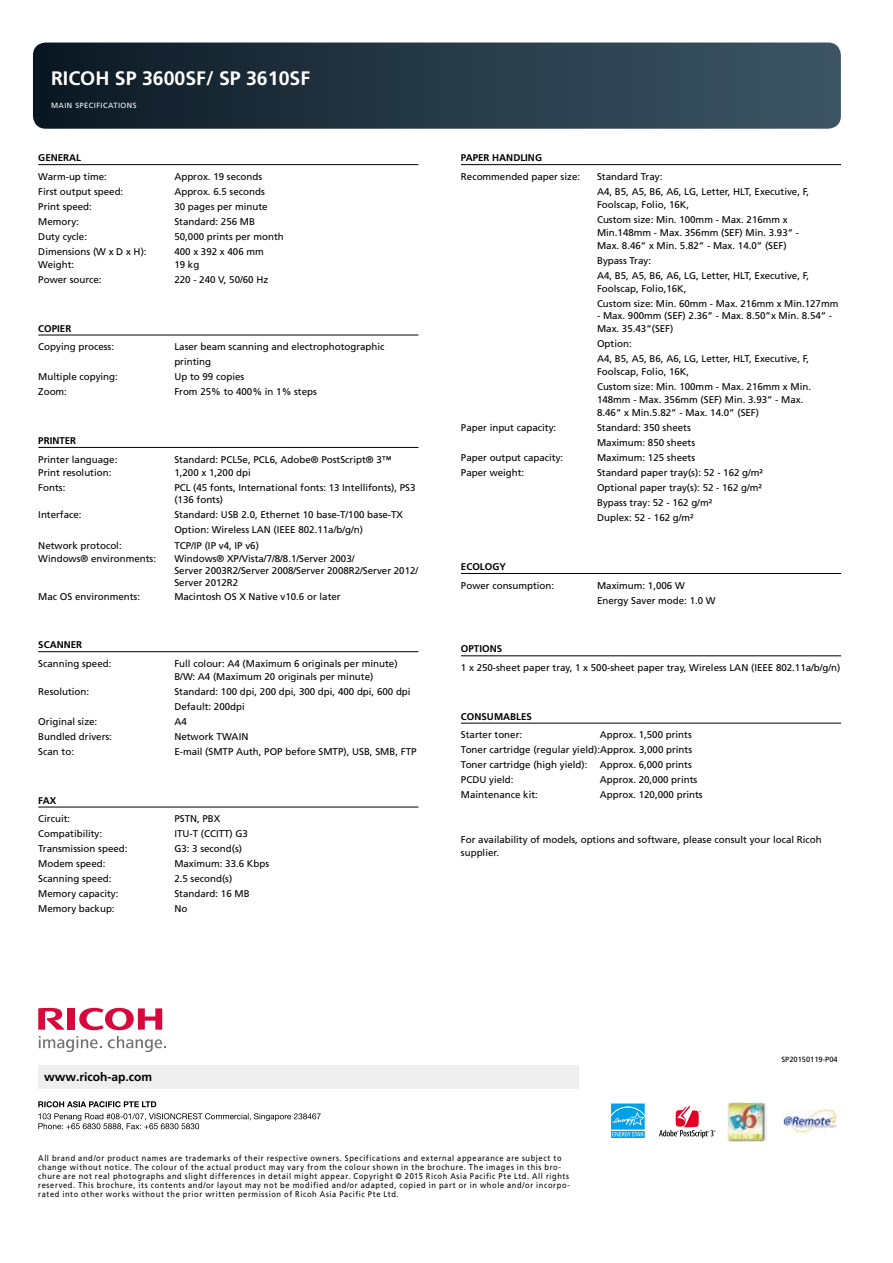
<style>
.page{position:relative;width:893px;height:1263px;background:#fff}
.page>*{position:absolute;margin:0;border:0;box-sizing:border-box;transform-origin:0 0}
.t1{font:700 19.5px "Frutiger LT Std";color:#fff}
.t2{font:700 12px "Frutiger LT Std";color:#000}
.t3{font:9.75px/15px "Frutiger LT Std";color:#000}
.t4{font:700 9.75px "Frutiger LT Std";color:#000}
.t5{font:8.25px/9px "Frutiger LT Std";letter-spacing:.08em;color:#000;scale:.91 1}
.t6{font:7.5px "Frutiger LT Std";letter-spacing:.06em;color:#fff}
.t7{font:7.5px "Frutiger LT Std";color:#000}
</style>
<div class="page">
<svg style="left:611px;top:1103px;width:34px;height:35px"></svg>
<img style="left:728px;top:1103px;width:39px;height:38px">
<svg style="left:659px;top:1106px;width:57px;height:32px"></svg>
<img style="left:784px;top:1109px;width:53px;height:23px">
<div style="left:33px;top:43px;width:808px;height:86px;background:linear-gradient(to right,#0c1924,#3e5666);border-radius:13px"></div>
<hr style="left:38px;top:164px;width:380px;height:1px;background:#000">
<hr style="left:38px;top:335px;width:380px;height:1px;background:#000">
<hr style="left:38px;top:447px;width:380px;height:1px;background:#000">
<hr style="left:38px;top:651px;width:380px;height:1px;background:#000">
<hr style="left:38px;top:807px;width:380px;height:1px;background:#000">
<hr style="left:461px;top:164px;width:380px;height:1px;background:#000">
<hr style="left:461px;top:573px;width:380px;height:1px;background:#000">
<hr style="left:461px;top:655px;width:380px;height:1px;background:#000">
<hr style="left:461px;top:723px;width:380px;height:1px;background:#000">
<div style="left:38px;top:1065px;width:540px;height:23px;background:#efefef"></div>
<svg style="left:38px;top:1113px;width:283px;height:17px"></svg>
<svg style="left:38px;top:1101px;width:118px;height:6px"></svg>
<svg style="left:79px;top:1008px;width:83px;height:22px"></svg>
<div style="left:68px;top:1008px;width:7px;height:22px;background:#d7083b"></div>
<svg style="left:38px;top:1008px;width:27px;height:22px"></svg>
<svg style="left:39px;top:1036px;width:63px;height:16px"></svg>
<svg style="left:108px;top:1036px;width:58px;height:16px"></svg>
<h1 class="t1" style="left:51px;top:67px;width:261px">RICOH SP 3600SF/ SP 3610SF</h1>
<p class="t6" style="left:51px;top:101px;width:87px">MAIN SPECIFICATIONS</p>
<p class="t4" style="left:38px;top:152px;width:44px">GENERAL</p>
<p class="t3" style="left:38px;top:169px;width:70px">Warm-up time:</p>
<p class="t3" style="left:174px;top:169px;width:89px">Approx. 19 seconds</p>
<p class="t3" style="left:38px;top:184px;width:87px">First output speed:</p>
<p class="t3" style="left:174px;top:184px;width:92px">Approx. 6.5 seconds</p>
<p class="t3" style="left:38px;top:199px;width:55px">Print speed:</p>
<p class="t3" style="left:174px;top:199px;width:95px">30 pages per minute</p>
<p class="t3" style="left:38px;top:214px;width:42px">Memory:</p>
<p class="t3" style="left:174px;top:214px;width:82px">Standard: 256 MB</p>
<p class="t3" style="left:38px;top:229px;width:50px">Duty cycle:</p>
<p class="t3" style="left:174px;top:229px;width:111px">50,000 prints per month</p>
<p class="t3" style="left:38px;top:244px;width:110px">Dimensions (W x D x H):</p>
<p class="t3" style="left:174px;top:244px;width:91px">400 x 392 x 406 mm</p>
<p class="t3" style="left:38px;top:257px;width:38px">Weight:</p>
<p class="t3" style="left:174px;top:257px;width:26px">19 kg</p>
<p class="t3" style="left:38px;top:272px;width:65px">Power source:</p>
<p class="t3" style="left:174px;top:272px;width:95px">220 - 240 V, 50/60 Hz</p>
<p class="t4" style="left:38px;top:322px;width:35px">COPIER</p>
<p class="t3" style="left:38px;top:339px;width:77px">Copying process:</p>
<p class="t3" style="left:174px;top:339px;width:212px">Laser beam scanning and electrophotographic printing</p>
<p class="t3" style="left:38px;top:369px;width:81px">Multiple copying:</p>
<p class="t3" style="left:174px;top:369px;width:71px">Up to 99 copies</p>
<p class="t3" style="left:38px;top:384px;width:30px">Zoom:</p>
<p class="t3" style="left:174px;top:384px;width:144px">From 25% to 400% in 1% steps</p>
<p class="t4" style="left:38px;top:435px;width:39px">PRINTER</p>
<p class="t3" style="left:38px;top:452px;width:81px">Printer language:</p>
<p class="t3" style="left:174px;top:452px;width:219px">Standard: PCL5e, PCL6, Adobe® PostScript® 3™</p>
<p class="t3" style="left:38px;top:465px;width:75px">Print resolution:</p>
<p class="t3" style="left:174px;top:465px;width:78px">1,200 x 1,200 dpi</p>
<p class="t3" style="left:38px;top:480px;width:29px">Fonts:</p>
<p class="t3" style="left:174px;top:481px;width:243px;line-height:12.9px">PCL (45 fonts, International fonts: 13 Intellifonts), PS3 (136 fonts)</p>
<p class="t3" style="left:38px;top:508px;width:45px">Interface:</p>
<p class="t3" style="left:174px;top:508px;width:230px">Standard: USB 2.0, Ethernet 10 base-T/100 base-TX<br>Option: Wireless LAN (IEEE 802.11a/b/g/n)</p>
<p class="t3" style="left:38px;top:538px;width:85px">Network protocol:</p>
<p class="t3" style="left:174px;top:538px;width:86px">TCP/IP (IP v4, IP v6)</p>
<p class="t3" style="left:38px;top:551px;width:119px">Windows® environments:</p>
<p class="t3" style="left:174px;top:553px;width:245px;line-height:11.7px">Windows® XP/Vista/7/8/8.1/Server 2003/<br>Server 2003R2/Server 2008/Server 2008R2/Server 2012/<br>Server 2012R2</p>
<p class="t3" style="left:38px;top:589px;width:103px">Mac OS environments:</p>
<p class="t3" style="left:174px;top:589px;width:168px">Macintosh OS X Native v10.6 or later</p>
<p class="t4" style="left:38px;top:639px;width:45px">SCANNER</p>
<p class="t3" style="left:38px;top:656px;width:75px">Scanning speed:</p>
<p class="t3" style="left:174px;top:657px;width:225px;line-height:12.9px">Full colour: A4 (Maximum 6 originals per minute)<br>B/W: A4 (Maximum 20 originals per minute)</p>
<p class="t3" style="left:38px;top:684px;width:52px">Resolution:</p>
<p class="t3" style="left:174px;top:684px;width:238px">Standard: 100 dpi, 200 dpi, 300 dpi, 400 dpi, 600 dpi<br>Default: 200dpi</p>
<p class="t3" style="left:38px;top:714px;width:61px">Original size:</p>
<p class="t3" style="left:174px;top:714px;width:14px">A4</p>
<p class="t3" style="left:38px;top:729px;width:75px">Bundled drivers:</p>
<p class="t3" style="left:174px;top:729px;width:76px">Network TWAIN</p>
<p class="t3" style="left:38px;top:744px;width:37px">Scan to:</p>
<p class="t3" style="left:174px;top:744px;width:244px">E-mail (SMTP Auth, POP before SMTP), USB, SMB, FTP</p>
<p class="t4" style="left:38px;top:794px;width:20px">FAX</p>
<p class="t3" style="left:38px;top:811px;width:33px">Circuit:</p>
<p class="t3" style="left:174px;top:811px;width:48px">PSTN, PBX</p>
<p class="t3" style="left:38px;top:826px;width:65px">Compatibility:</p>
<p class="t3" style="left:174px;top:826px;width:75px">ITU-T (CCITT) G3</p>
<p class="t3" style="left:38px;top:841px;width:91px">Transmission speed:</p>
<p class="t3" style="left:174px;top:841px;width:69px">G3: 3 second(s)</p>
<p class="t3" style="left:38px;top:856px;width:69px">Modem speed:</p>
<p class="t3" style="left:174px;top:856px;width:96px">Maximum: 33.6 Kbps</p>
<p class="t3" style="left:38px;top:871px;width:75px">Scanning speed:</p>
<p class="t3" style="left:174px;top:871px;width:59px">2.5 second(s)</p>
<p class="t3" style="left:38px;top:886px;width:82px">Memory capacity:</p>
<p class="t3" style="left:174px;top:886px;width:77px">Standard: 16 MB</p>
<p class="t3" style="left:38px;top:901px;width:78px">Memory backup:</p>
<p class="t3" style="left:174px;top:901px;width:14px">No</p>
<p class="t4" style="left:461px;top:152px;width:83px">PAPER HANDLING</p>
<p class="t3" style="left:461px;top:169px;width:121px">Recommended paper size:</p>
<p class="t3" style="left:597px;top:169px;width:214px">Standard Tray:<br>A4, B5, A5, B6, A6, LG, Letter, HLT, Executive, F,</p>
<p class="t3" style="left:597px;top:197px;width:192px">Foolscap, Folio, 16K,<br>Custom size: Min. 100mm - Max. 216mm x</p>
<p class="t3" style="left:597px;top:226px;width:204px;line-height:12.9px">Min.148mm - Max. 356mm (SEF) Min. 3.93” -<br>Max. 8.46” x Min. 5.82” - Max. 14.0” (SEF)</p>
<p class="t3" style="left:597px;top:253px;width:214px">Bypass Tray:<br>A4, B5, A5, B6, A6, LG, Letter, HLT, Executive, F,</p>
<p class="t3" style="left:597px;top:281px;width:243px">Foolscap, Folio,16K,<br>Custom size: Min. 60mm - Max. 216mm x Min.127mm</p>
<p class="t3" style="left:597px;top:310px;width:237px;line-height:12.9px">- Max. 900mm (SEF) 2.36” - Max. 8.50”x Min. 8.54” -<br>Max. 35.43”(SEF)</p>
<p class="t3" style="left:597px;top:337px;width:214px">Option:<br>A4, B5, A5, B6, A6, LG, Letter, HLT, Executive, F,</p>
<p class="t3" style="left:597px;top:364px;width:216px">Foolscap, Folio, 16K,<br>Custom size: Min. 100mm - Max. 216mm x Min.</p>
<p class="t3" style="left:597px;top:393px;width:208px;line-height:12.9px">148mm - Max. 356mm (SEF) Min. 3.93” - Max.<br>8.46” x Min.5.82” - Max. 14.0” (SEF)</p>
<p class="t3" style="left:461px;top:420px;width:97px">Paper input capacity:</p>
<p class="t3" style="left:597px;top:420px;width:100px">Standard: 350 sheets<br>Maximum: 850 sheets</p>
<p class="t3" style="left:461px;top:450px;width:104px">Paper output capacity:</p>
<p class="t3" style="left:597px;top:450px;width:100px">Maximum: 125 sheets</p>
<p class="t3" style="left:461px;top:465px;width:65px">Paper weight:</p>
<p class="t3" style="left:597px;top:465px;width:168px">Standard paper tray(s): 52 - 162 g/m²<br>Optional paper tray(s): 52 - 162 g/m²<br>Bypass tray: 52 - 162 g/m²<br>Duplex: 52 - 162 g/m²</p>
<p class="t4" style="left:461px;top:561px;width:46px">ECOLOGY</p>
<p class="t3" style="left:461px;top:578px;width:95px">Power consumption:</p>
<p class="t3" style="left:597px;top:578px;width:120px">Maximum: 1,006 W<br>Energy Saver mode: 1.0 W</p>
<p class="t4" style="left:461px;top:643px;width:43px">OPTIONS</p>
<p class="t3" style="left:461px;top:660px;width:381px">1 x 250-sheet paper tray, 1 x 500-sheet paper tray, Wireless LAN (IEEE 802.11a/b/g/n)</p>
<p class="t4" style="left:461px;top:710px;width:72px">CONSUMABLES</p>
<p class="t3" style="left:461px;top:727px;width:63px">Starter toner:</p>
<p class="t3" style="left:461px;top:727px;width:233px;text-align:justify;text-indent:139px">Approx. 1,500 prints Toner cartridge (regular yield):Approx. 3,000 prints Toner cartridge (high yield): Approx. 6,000 prints PCDU yield:</p>
<p class="t3" style="left:600px;top:772px;width:99px">Approx. 20,000 prints</p>
<p class="t3" style="left:461px;top:787px;width:78px">Maintenance kit:</p>
<p class="t3" style="left:600px;top:787px;width:104px">Approx. 120,000 prints</p>
<p class="t3" style="left:461px;top:834px;width:362px;line-height:12.9px">For availability of models, options and software, please consult your local Ricoh supplier.</p>
<p class="t2" style="left:44px;top:1070px;width:110px">www.ricoh-ap.com</p>
<p class="t7" style="left:781px;top:1055px;width:58px">SP20150119-P04</p>
<p class="t5" style="left:38px;top:1153px;width:586px">All brand and/or product names are trademarks of their respective owners. Specifications and external appearance are subject to change without notice. The colour of the actual product may vary from the colour shown in the brochure. The images in this bro&shy;chure are not real photographs and slight differences in detail might appear. Copyright © 2015 Ricoh Asia Pacific Pte Ltd. All rights reserved. This brochure, its contents and/or layout may not be modified and/or adapted, copied in part or in whole and/or incorpo&shy;rated into other works without the prior written permission of Ricoh Asia Pacific Pte Ltd.</p>
</div>
